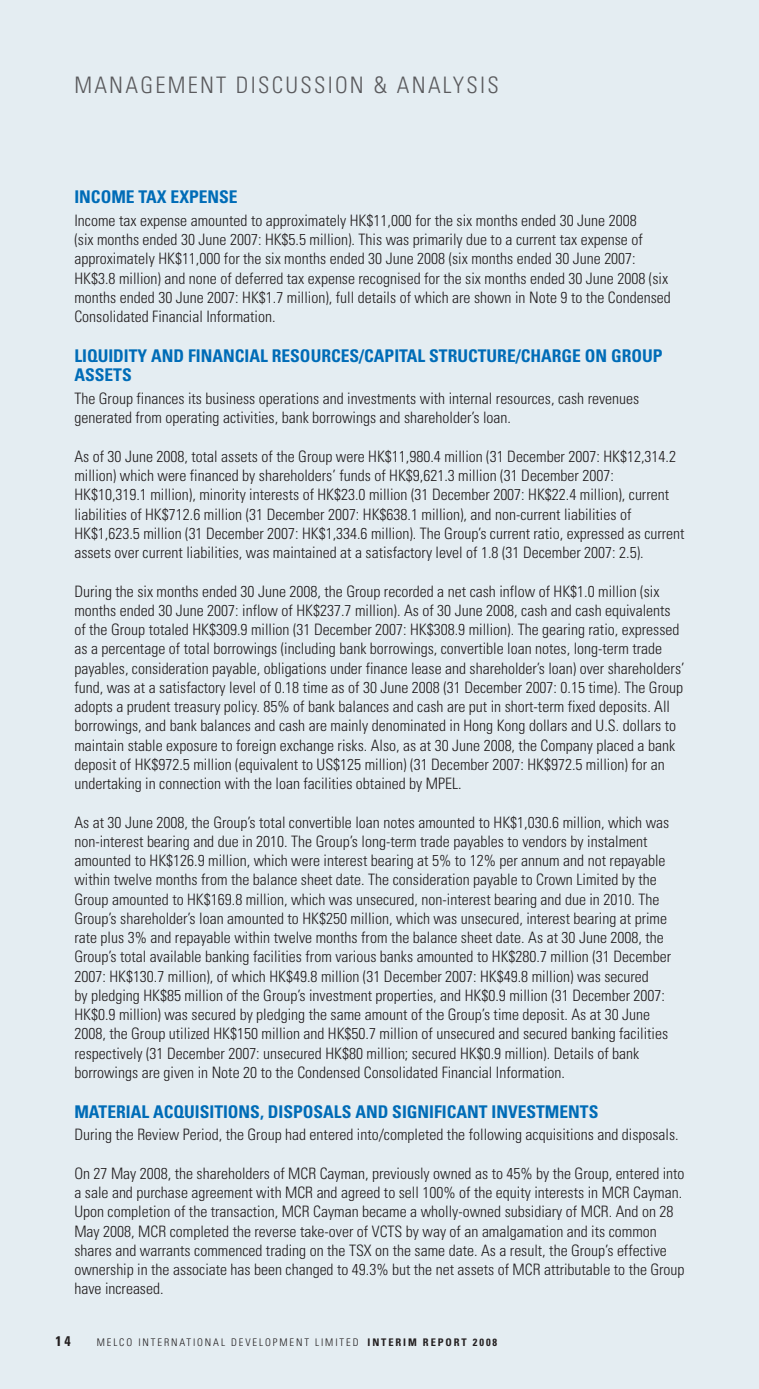
<style>
.page{position:relative;width:759px;height:1389px;background:#e4edf2}
.page>*{position:absolute;margin:0;border:0;box-sizing:border-box;transform-origin:0 0}
.t1{font:300 condensed 22.75px "Univers LT Std";letter-spacing:.1em;color:#5a5a5d}
.t2{font:700 condensed 17.5px/19.2px "Univers LT Std";color:#006cb7}
.t3{font:300 condensed 15.75px/19.2px "Univers LT Std";color:#231f20}
.t4{font:700 condensed 14px "Univers LT Std";color:#231f20}
.t5{font:300 condensed 10.5px "Univers LT Std";letter-spacing:.18em;color:#231f20}
.s1{font-weight:700}
</style>
<div class="page">
<h1 class="t1" style="left:74px;top:77px;width:426px">MANAGEMENT DISCUSSION &amp; ANALYSIS</h1>
<p class="t2" style="left:74px;top:189px;width:165px">INCOME TAX EXPENSE</p>
<p class="t3" style="left:74px;top:212px;width:598px">Income tax expense amounted to approximately HK$11,000 for the six months ended 30 June 2008<br>(six months ended 30 June 2007: HK$5.5 million). This was primarily due to a current tax expense of approximately HK$11,000 for the six months ended 30 June 2008 (six months ended 30 June 2007:<br>HK$3.8 million) and none of deferred tax expense recognised for the six months ended 30 June 2008 (six months ended 30 June 2007: HK$1.7 million), full details of which are shown in Note 9 to the Condensed Consolidated Financial Information.</p>
<p class="t2" style="left:74px;top:348px;width:590px">LIQUIDITY AND FINANCIAL RESOURCES/CAPITAL STRUCTURE/CHARGE ON GROUP<br>ASSETS</p>
<p class="t3" style="left:74px;top:391px;width:566px">The Group finances its business operations and investments with internal resources, cash revenues generated from operating activities, bank borrowings and shareholder’s loan.</p>
<p class="t3" style="left:74px;top:448px;width:612px">As of 30 June 2008, total assets of the Group were HK$11,980.4 million (31 December 2007: HK$12,314.2 million) which were financed by shareholders’ funds of HK$9,621.3 million (31 December 2007:<br>HK$10,319.1 million), minority interests of HK$23.0 million (31 December 2007: HK$22.4 million), current liabilities of HK$712.6 million (31 December 2007: HK$638.1 million), and non-current liabilities of HK$1,623.5 million (31 December 2007: HK$1,334.6 million). The Group’s current ratio, expressed as current assets over current liabilities, was maintained at a satisfactory level of 1.8 (31 December 2007: 2.5).</p>
<p class="t3" style="left:74px;top:583px;width:612px">During the six months ended 30 June 2008, the Group recorded a net cash inflow of HK$1.0 million (six months ended 30 June 2007: inflow of HK$237.7 million). As of 30 June 2008, cash and cash equivalents of the Group totaled HK$309.9 million (31 December 2007: HK$308.9 million). The gearing ratio, expressed as a percentage of total borrowings (including bank borrowings, convertible loan notes, long-term trade payables, consideration payable, obligations under finance lease and shareholder’s loan) over shareholders’ fund, was at a satisfactory level of 0.18 time as of 30 June 2008 (31 December 2007: 0.15 time). The Group adopts a prudent treasury policy. 85% of bank balances and cash are put in short-term fixed deposits. All borrowings, and bank balances and cash are mainly denominated in Hong Kong dollars and U.S. dollars to maintain stable exposure to foreign exchange risks. Also, as at 30 June 2008, the Company placed a bank deposit of HK$972.5 million (equivalent to US$125 million) (31 December 2007: HK$972.5 million) for an undertaking in connection with the loan facilities obtained by MPEL.</p>
<p class="t3" style="left:74px;top:814px;width:598px">As at 30 June 2008, the Group’s total convertible loan notes amounted to HK$1,030.6 million, which was non-interest bearing and due in 2010. The Group’s long-term trade payables to vendors by instalment amounted to HK$126.9 million, which were interest bearing at 5% to 12% per annum and not repayable within twelve months from the balance sheet date. The consideration payable to Crown Limited by the Group amounted to HK$169.8 million, which was unsecured, non-interest bearing and due in 2010. The Group’s shareholder’s loan amounted to HK$250 million, which was unsecured, interest bearing at prime rate plus 3% and repayable within twelve months from the balance sheet date. As at 30 June 2008, the Group’s total available banking facilities from various banks amounted to HK$280.7 million (31 December 2007: HK$130.7 million), of which HK$49.8 million (31 December 2007: HK$49.8 million) was secured<br>by pledging HK$85 million of the Group’s investment properties, and HK$0.9 million (31 December 2007:<br>HK$0.9 million) was secured by pledging the same amount of the Group’s time deposit. As at 30 June 2008, the Group utilized HK$150 million and HK$50.7 million of unsecured and secured banking facilities respectively (31 December 2007: unsecured HK$80 million; secured HK$0.9 million). Details of bank borrowings are given in Note 20 to the Condensed Consolidated Financial Information.</p>
<p class="t2" style="left:74px;top:1104px;width:526px">MATERIAL ACQUISITIONS, DISPOSALS AND SIGNIFICANT INVESTMENTS</p>
<p class="t3" style="left:74px;top:1127px;width:606px">During the Review Period, the Group had entered into/completed the following acquisitions and disposals.</p>
<p class="t3" style="left:74px;top:1166px;width:612px">On 27 May 2008, the shareholders of MCR Cayman, previously owned as to 45% by the Group, entered into a sale and purchase agreement with MCR and agreed to sell 100% of the equity interests in MCR Cayman.<br>Upon completion of the transaction, MCR Cayman became a wholly-owned subsidiary of MCR. And on 28<br>May 2008, MCR completed the reverse take-over of VCTS by way of an amalgamation and its common shares and warrants commenced trading on the TSX on the same date. As a result, the Group’s effective ownership in the associate has been changed to 49.3% but the net assets of MCR attributable to the Group have increased.</p>
<p class="t4" style="left:56px;top:1336px;width:16px">14</p>
<p class="t5" style="left:97px;top:1338px;width:402px">MELCO INTERNATIONAL DEVELOPMENT LIMITED <span class="s1">INTERIM REPORT 2008</span></p>
</div>
